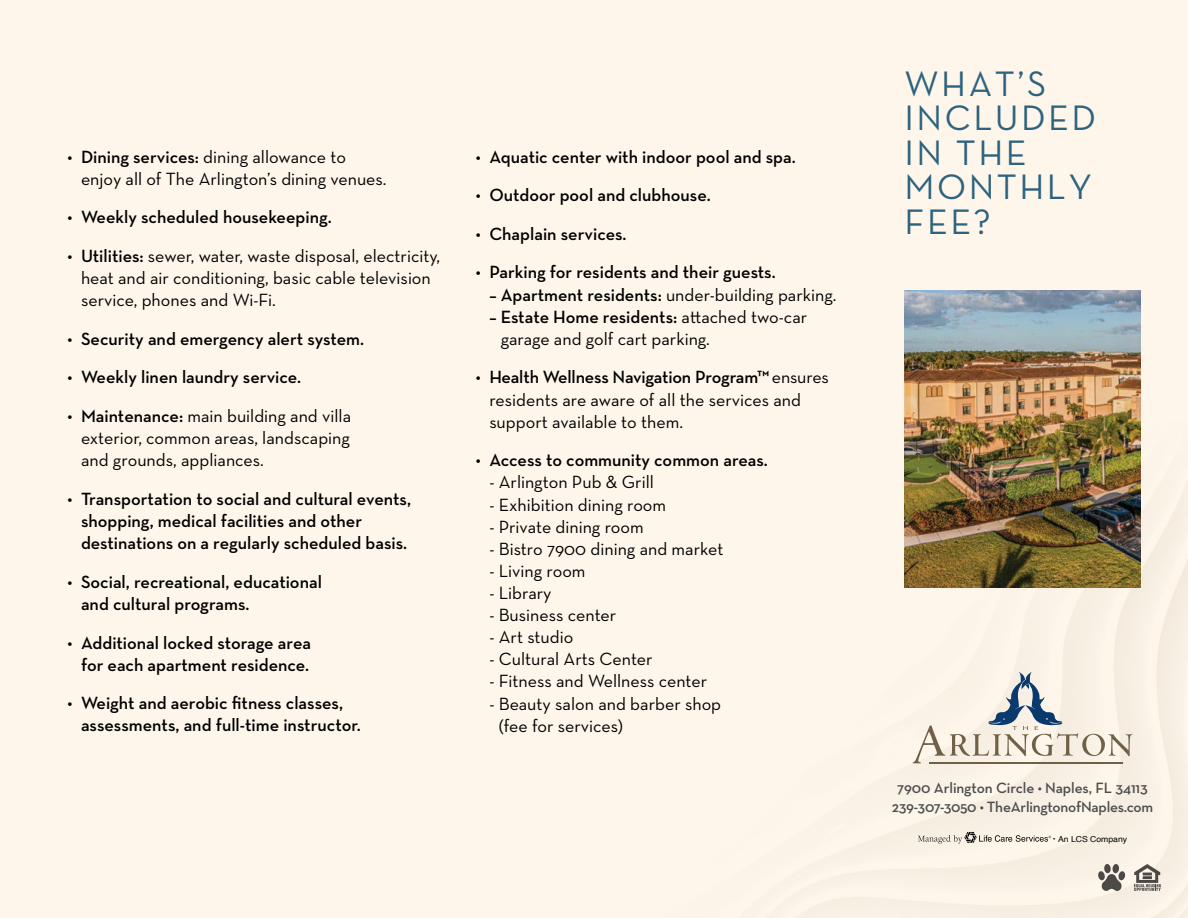
<style>
.page{position:relative;width:1188px;height:918px;background:#fef6ea}
.page>*{position:absolute;margin:0;border:0;box-sizing:border-box;transform-origin:0 0}
.t1{font:36px/34.5px "Neutraface Text";letter-spacing:.07em;color:#2d637f}
.t2{font:18px/22px "Neutraface Text";color:#000}
.t3{font:600 18px/22px "Neutraface Text";color:#000}
.t4{font:600 15.15px/18.5px "Neutraface Text";letter-spacing:-.015em;color:#4d4d4f;text-align:center}
.t5{font:8.25px "Helvetica";color:#000;scale:1.05 1}
.s1{font-weight:600}
.s2{font-family:"Neutraface Text";font-weight:600}
</style>
<div class="page">
<svg style="left:904px;top:419px;width:284px;height:483px"></svg>
<svg style="left:918px;top:832px;width:133px;height:12px"></svg>
<img style="left:905px;top:290px;width:236px;height:297px">
<svg style="left:1112px;top:864px;width:7px;height:9px"></svg>
<div style="left:1104px;top:864px;width:7px;height:9px;background:#4b4945;border-radius:50%"></div>
<svg style="left:1098px;top:871px;width:28px;height:20px"></svg>
<svg style="left:1134px;top:864px;width:27px;height:27px"></svg>
<hr style="left:929px;top:763px;width:194px;height:1px;background:#706047">
<svg style="left:913px;top:672px;width:219px;height:91px"></svg>
<p class="t2" style="left:81px;top:145px;width:307px;text-indent:-14px"><span class="s1">• Dining services:</span> dining allowance to enjoy all of The Arlington’s dining venues.</p>
<p class="t3" style="left:68px;top:206px;width:266px">• Weekly scheduled housekeeping.</p>
<p class="t2" style="left:81px;top:245px;width:361px;text-indent:-14px"><span class="s1">• Utilities:</span> sewer, water, waste disposal, electricity, heat and air conditioning, basic cable television service, phones and Wi-Fi.</p>
<p class="t3" style="left:68px;top:327px;width:298px">• Security and emergency alert system.</p>
<p class="t3" style="left:68px;top:366px;width:235px">• Weekly linen laundry service.</p>
<p class="t2" style="left:81px;top:405px;width:272px;text-align:justify;text-indent:-13px"><span class="s1">• Maintenance:</span> main building and villa exterior, common areas, landscaping and grounds, appliances.</p>
<p class="t3" style="left:81px;top:488px;width:332px;text-indent:-14px">• Transportation to social and cultural events, shopping, medical facilities and other destinations on a regularly scheduled basis.</p>
<p class="t3" style="left:81px;top:570px;width:242px;text-indent:-14px">• Social, recreational, educational and cultural programs.</p>
<p class="t3" style="left:68px;top:631px;width:245px;text-align:right">• Additional locked storage area for each apartment residence.</p>
<p class="t3" style="left:81px;top:692px;width:281px;text-indent:-14px">• Weight and aerobic fitness classes, assessments, and full-time instructor.</p>
<p class="t3" style="left:476px;top:145px;width:321px">• Aquatic center with indoor pool and spa.</p>
<p class="t3" style="left:476px;top:184px;width:236px">• Outdoor pool and clubhouse.</p>
<p class="t3" style="left:476px;top:222px;width:152px">• Chaplain services.</p>
<p class="t3" style="left:476px;top:261px;width:301px">• Parking for residents and their guests.</p>
<p class="t2" style="left:489px;top:283px;width:349px"><span class="s1">– Apartment residents:</span> under-building parking.</p>
<p class="t2" style="left:501px;top:305px;width:308px;text-indent:-11px"><span class="s1">– Estate Home residents:</span> attached two-car garage and golf cart parking.</p>
<p class="t2" style="left:489px;top:366px;width:341px;text-indent:-13px"><span class="s1">• Health Wellness Navigation Program™</span> ensures residents are aware of all the services and support available to them.</p>
<p class="t3" style="left:476px;top:449px;width:294px">• Access to community common areas.</p>
<p class="t2" style="left:489px;top:471px;width:166px">- Arlington Pub &amp; Grill</p>
<p class="t2" style="left:489px;top:493px;width:178px">- Exhibition dining room</p>
<p class="t2" style="left:489px;top:515px;width:156px">- Private dining room</p>
<p class="t2" style="left:489px;top:537px;width:236px">- Bistro 7900 dining and market</p>
<p class="t2" style="left:489px;top:559px;width:98px">- Living room</p>
<p class="t2" style="left:489px;top:582px;width:64px">- Library</p>
<p class="t2" style="left:489px;top:604px;width:129px">- Business center</p>
<p class="t2" style="left:489px;top:626px;width:86px">- Art studio</p>
<p class="t2" style="left:489px;top:648px;width:165px">- Cultural Arts Center</p>
<p class="t2" style="left:489px;top:670px;width:219px">- Fitness and Wellness center</p>
<p class="t2" style="left:499px;top:692px;width:224px;text-indent:-9px">- Beauty salon and barber shop (fee for services)</p>
<h1 class="t1" style="left:904px;top:66px;width:193px">WHAT’S<br>INCLUDED<br>IN THE<br>MONTHLY<br>FEE?</h1>
<p class="t4" style="left:892px;top:779px;width:263px">7900 Arlington Circle • Naples, FL 34113<br>239-307-3050 • TheArlingtonofNaples.com</p>
<p class="t5" style="left:1053px;top:832px;width:72px"><span class="s2">•</span> An LCS Company</p>
</div>
